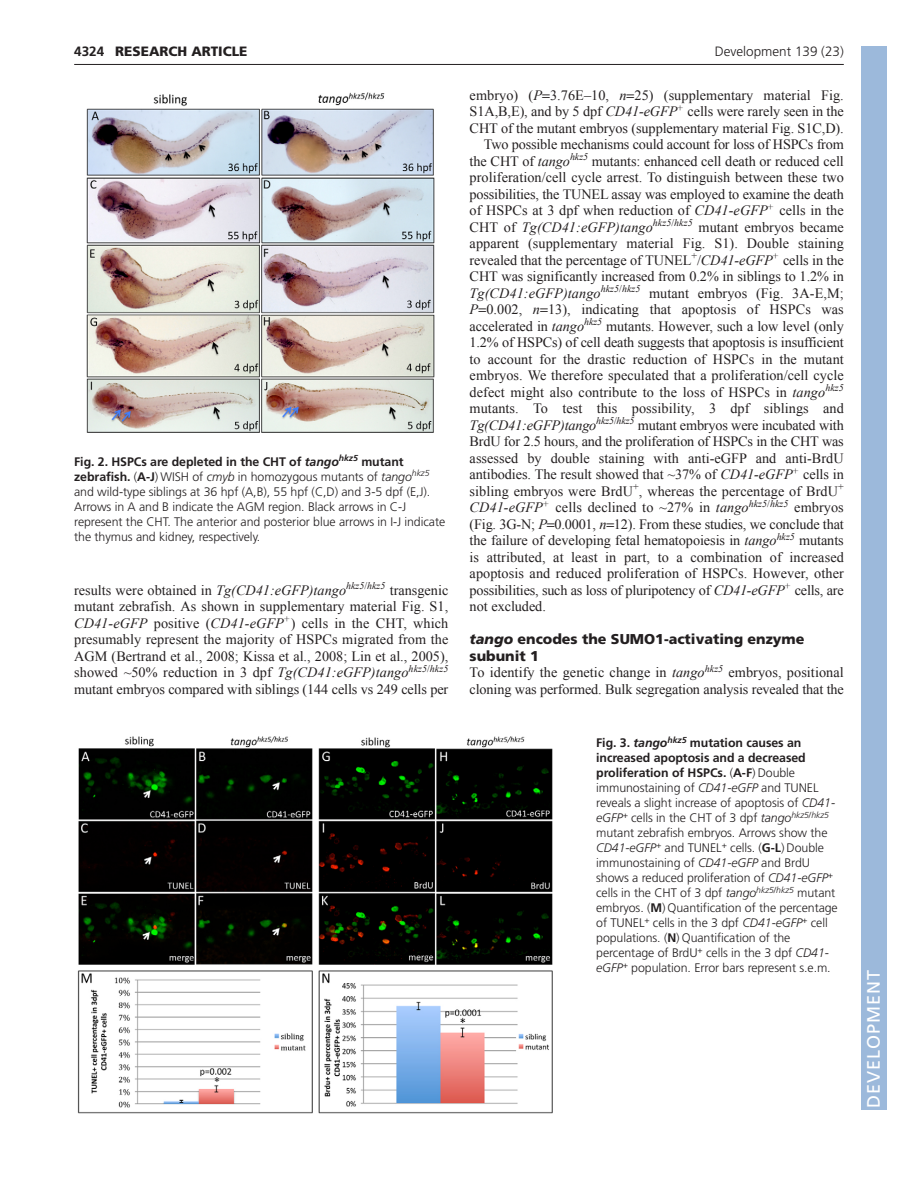
<style>
.page{position:relative;width:918px;height:1188px;background:#fff}
.page>*{position:absolute;margin:0;border:0;box-sizing:border-box;transform-origin:0 0}
.t1{font:18px "Frutiger LT Std";letter-spacing:.055em;color:#fff}
.t2{font:14.25px/16.5px "Times New Roman";letter-spacing:-.005em;color:#231f20;text-align:justify}
.t3{font:900 14.25px/16.5px "Frutiger LT Std";color:#231f20}
.t4{font:300 13.5px "Frutiger";color:#231f20}
.t5{font:900 13.5px "Frutiger LT Std";color:#231f20}
.t6{font:700 13.5px "Frutiger LT Std";color:#231f20}
.t7{font:300 12.3px/15px "Frutiger";letter-spacing:-.005em;color:#231f20}
.s1{font-weight:700}
.s2{font-weight:700;font-style:italic}
.s3{font-style:italic}
</style>
<div class="page">
<hr style="left:74px;top:64px;width:770px;height:1px;background:#231f20">
<img style="left:86px;top:92px;width:349px;height:341px">
<img style="left:77px;top:736px;width:476px;height:378px">
<div style="left:861px;top:46px;width:25px;height:1064px;background:#9cb9db"></div>
<p class="t6" style="left:74px;top:46px;width:32px">4324</p>
<p class="t5" style="left:115px;top:46px;width:134px">RESEARCH ARTICLE</p>
<p class="t4" style="left:715px;top:46px;width:131px">Development 139 (23)</p>
<p class="t7" style="left:74px;top:455px;width:373px"><span class="s1">Fig. 2. HSPCs are depleted in the CHT of</span> <span class="s2">tango</span><sup>hkz5</sup> <span class="s1">mutant zebrafish.</span> (<span class="s1">A-J</span>) WISH of <span class="s3">cmyb</span> in homozygous mutants of <span class="s3">tango</span><sup>hkz5 </sup>and wild-type siblings at 36 hpf (A,B), 55 hpf (C,D) and 3-5 dpf (E,J).<br>Arrows in A and B indicate the AGM region. Black arrows in C-J represent the CHT. The anterior and posterior blue arrows in I-J indicate the thymus and kidney, respectively.</p>
<p class="t2" style="left:74px;top:582px;width:376px">results were obtained in <span class="s3">Tg(CD41:eGFP)tango</span><sup>hkz5</sup><sup>/</sup><sup>hkz5</sup> transgenic mutant zebrafish. As shown in supplementary material Fig. S1, <span class="s3">CD41-eGFP</span> positive (<span class="s3">CD41-eGFP</span><sup>+</sup>) cells in the CHT, which presumably represent the majority of HSPCs migrated from the AGM (Bertrand et al., 2008; Kissa et al., 2008; Lin et al., 2005), showed ~50% reduction in 3 dpf <span class="s3">Tg(CD41:eGFP)tango</span><sup>hkz5</sup><sup>/</sup><sup>hkz5 </sup>mutant embryos compared with siblings (144 cells vs 249 cells per</p>
<p class="t2" style="left:470px;top:87px;width:376px">embryo) (<span class="s3">P</span> 3.76E–10, <span class="s3">n</span> 25) (supplementary material Fig.</p>
<p class="t2" style="left:470px;top:103px;width:376px">S1A,B,E), and by 5 dpf <span class="s3">CD41-eGFP</span><sup>+</sup> cells were rarely seen in the</p>
<p class="t2" style="left:470px;top:120px;width:376px">CHT of the mutant embryos (supplementary material Fig. S1C,D).</p>
<p class="t2" style="left:484px;top:136px;width:361px">Two possible mechanisms could account for loss of HSPCs from</p>
<p class="t2" style="left:470px;top:153px;width:376px">the CHT of <span class="s3">tango</span><sup>hkz5</sup> mutants: enhanced cell death or reduced cell</p>
<p class="t2" style="left:470px;top:169px;width:376px">proliferation/cell cycle arrest. To distinguish between these two</p>
<p class="t2" style="left:470px;top:186px;width:376px">possibilities, the TUNEL assay was employed to examine the death</p>
<p class="t2" style="left:470px;top:202px;width:376px">of HSPCs at 3 dpf when reduction of <span class="s3">CD41-eGFP</span><sup>+</sup> cells in the</p>
<p class="t2" style="left:470px;top:219px;width:376px">CHT of <span class="s3">Tg(CD41:eGFP)tango</span><sup>hkz5</sup><sup>/</sup><sup>hkz5</sup> mutant embryos became</p>
<p class="t2" style="left:470px;top:235px;width:376px">apparent (supplementary material Fig. S1). Double staining</p>
<p class="t2" style="left:470px;top:252px;width:376px">revealed that the percentage of TUNEL<sup>+</sup>/<span class="s3">CD41-eGFP</span><sup>+</sup> cells in the</p>
<p class="t2" style="left:470px;top:268px;width:376px">CHT was significantly increased from 0.2% in siblings to 1.2% in</p>
<p class="t2" style="left:470px;top:285px;width:376px"><span class="s3">Tg(CD41:eGFP)tango</span><sup>hkz5</sup><sup>/</sup><sup>hkz5</sup> mutant embryos (Fig. 3A-E,M;</p>
<p class="t2" style="left:470px;top:301px;width:376px"><span class="s3">P</span> 0.002, <span class="s3">n</span> 13), indicating that apoptosis of HSPCs was</p>
<p class="t2" style="left:470px;top:318px;width:376px">accelerated in <span class="s3">tango</span><sup>hkz5</sup> mutants. However, such a low level (only</p>
<p class="t2" style="left:470px;top:334px;width:376px">1.2% of HSPCs) of cell death suggests that apoptosis is insufficient</p>
<p class="t2" style="left:470px;top:351px;width:376px">to account for the drastic reduction of HSPCs in the mutant</p>
<p class="t2" style="left:470px;top:367px;width:376px">embryos. We therefore speculated that a proliferation/cell cycle</p>
<p class="t2" style="left:470px;top:384px;width:376px">defect might also contribute to the loss of HSPCs in <span class="s3">tango</span><sup>hkz5</sup></p>
<p class="t2" style="left:470px;top:400px;width:376px">mutants. To test this possibility, 3 dpf siblings and</p>
<p class="t2" style="left:470px;top:417px;width:376px"><span class="s3">Tg(CD41:eGFP)tango</span><sup>hkz5</sup><sup>/</sup><sup>hkz5</sup> mutant embryos were incubated with</p>
<p class="t2" style="left:470px;top:433px;width:376px">BrdU for 2.5 hours, and the proliferation of HSPCs in the CHT was</p>
<p class="t2" style="left:470px;top:450px;width:376px">assessed by double staining with anti-eGFP and anti-BrdU</p>
<p class="t2" style="left:470px;top:466px;width:376px">antibodies. The result showed that ~37% of <span class="s3">CD41-eGFP</span><sup>+</sup> cells in</p>
<p class="t2" style="left:470px;top:483px;width:376px">sibling embryos were BrdU<sup>+</sup>, whereas the percentage of BrdU<sup>+</sup></p>
<p class="t2" style="left:470px;top:499px;width:376px"><span class="s3">CD41-eGFP</span><sup>+</sup> cells declined to ~27% in <span class="s3">tango</span><sup>hkz5</sup><sup>/</sup><sup>hkz5</sup> embryos</p>
<p class="t2" style="left:470px;top:516px;width:376px">(Fig. 3G-N; <span class="s3">P</span> 0.0001, <span class="s3">n</span> 12). From these studies, we conclude that</p>
<p class="t2" style="left:470px;top:532px;width:376px">the failure of developing fetal hematopoiesis in <span class="s3">tango</span><sup>hkz5</sup> mutants</p>
<p class="t2" style="left:470px;top:549px;width:376px">is attributed, at least in part, to a combination of increased</p>
<p class="t2" style="left:470px;top:565px;width:376px">apoptosis and reduced proliferation of HSPCs. However, other</p>
<p class="t2" style="left:470px;top:582px;width:376px">possibilities, such as loss of pluripotency of <span class="s3">CD41-eGFP</span><sup>+</sup> cells, are</p>
<p class="t2" style="left:470px;top:598px;width:78px">not excluded.</p>
<p class="t3" style="left:470px;top:632px;width:336px"><span class="s3">tango</span> encodes the SUMO1-activating enzyme subunit 1</p>
<p class="t2" style="left:470px;top:664px;width:376px">To identify the genetic change in <span class="s3">tango</span><sup>hkz5</sup> embryos, positional cloning was performed. Bulk segregation analysis revealed that the</p>
<p class="t7" style="left:596px;top:736px;width:243px"><span class="s1">Fig. 3.</span> <span class="s2">tango</span><sup>hkz5</sup> <span class="s1">mutation causes an increased apoptosis and a decreased proliferation of HSPCs.</span> (<span class="s1">A-F</span>) Double immunostaining of <span class="s3">CD41-eGFP</span> and TUNEL reveals a slight increase of apoptosis of <span class="s3">CD41- eGFP</span><sup>+</sup> cells in the CHT of 3 dpf <span class="s3">tango</span><sup>hkz5</sup><sup>/</sup><sup>hkz5 </sup>mutant zebrafish embryos. Arrows show the <span class="s3">CD41-eGFP</span><sup>+</sup> and TUNEL<sup>+</sup> cells. (<span class="s1">G-L</span>) Double immunostaining of <span class="s3">CD41-eGFP</span> and BrdU shows a reduced proliferation of <span class="s3">CD41-eGFP</span><sup>+ </sup>cells in the CHT of 3 dpf <span class="s3">tango</span><sup>hkz5</sup><sup>/</sup><sup>hkz5</sup> mutant embryos. (<span class="s1">M</span>) Quantification of the percentage of TUNEL<sup>+</sup> cells in the 3 dpf <span class="s3">CD41-eGFP</span><sup>+</sup> cell populations. (<span class="s1">N</span>) Quantification of the percentage of BrdU<sup>+</sup> cells in the 3 dpf <span class="s3">CD41- eGFP</span><sup>+</sup> population. Error bars represent s.e.m.</p>
<p class="t1" style="left:863px;top:1108px;width:140px;rotate:-90deg">DEVELOPMENT</p>
</div>
